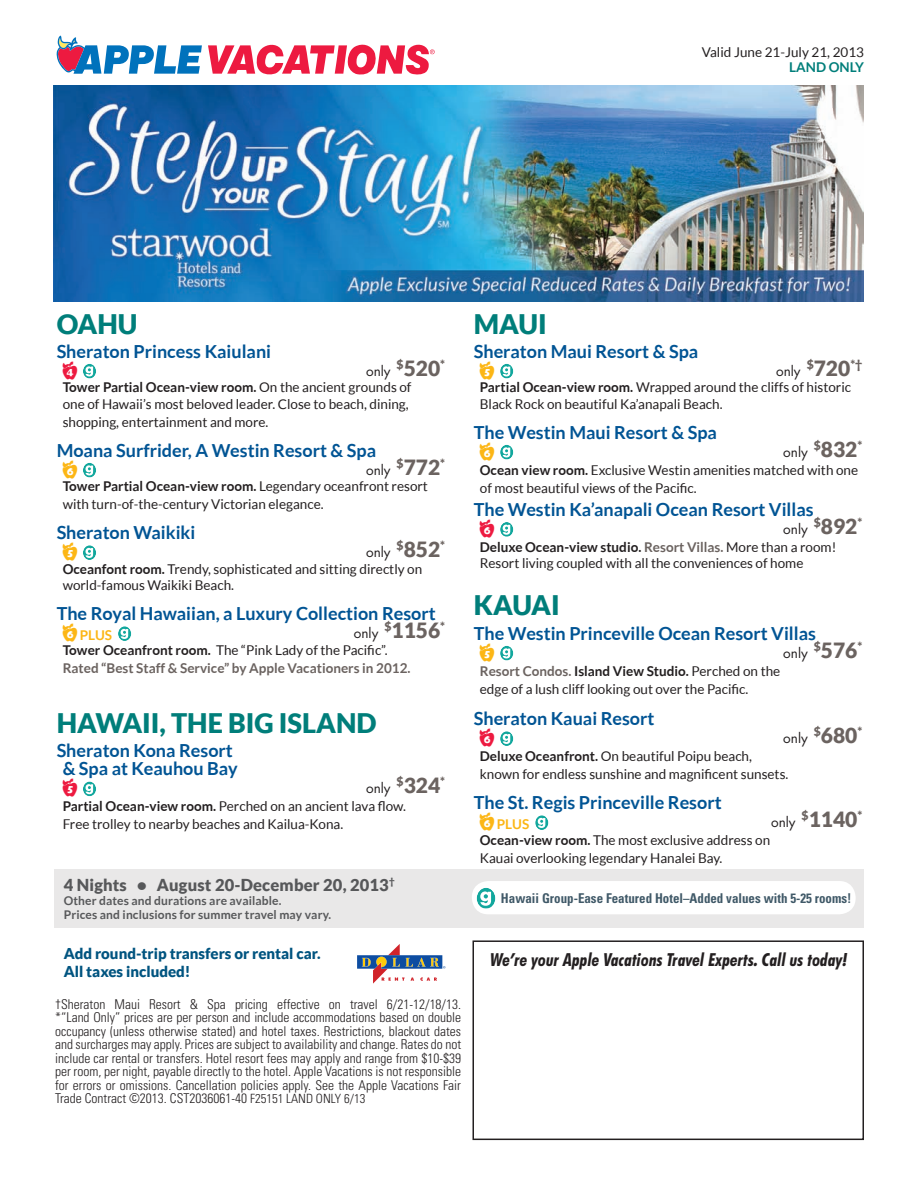
<style>
.page{position:relative;width:918px;height:1188px;background:#fff}
.page>*{position:absolute;margin:0;border:0;box-sizing:border-box;transform-origin:0 0}
.t1{font:900 27px "Lato";color:#007e7a}
.t2{font:900 21px "Lato";color:#6b6360}
.t3{font:700 18px/18px "Lato";color:#015494;text-align:center}
.t4{font:italic 700 condensed 18px "Futura BT";color:#231f20}
.t5{font:18px "Apple Numbers";color:#fcb615}
.t6{font:18px "Apple Numbers";color:#ed1a40}
.t7{font:900 16.5px "Lato";letter-spacing:.01em;color:#57585a}
.t8{font:900 15px/18px "Lato";color:#005480}
.t9{font:13.5px/18px "Lato";color:#231f20}
.t10{font:300 condensed 13.5px/13.5px "Univers";color:#231f20;text-align:justify}
.t11{font:700 13.5px/18px "Lato";color:#6b6360}
.t12{font:700 condensed 13.5px "Univers";color:#405968;scale:.96 1}
.t13{font:13.5px "Futura";color:#231f20}
.t14{font:700 13.5px "Lato";color:#fcb615}
.t15{font:700 13.5px "Lato";color:#007e7a}
.t16{font:900 12.3px "Lato";color:#6b6360}
.t17{font:700 12px/14.4px "Lato";letter-spacing:.01em;color:#57585a}
.s1{font-weight:700}
.s2{font-family:"Apple Numbers";font-weight:400;font-size:18px}
.s3{color:#231f20}
.s4{font-weight:400;color:#231f20}
.s5{font-size:21px}
.s6{font-weight:700;color:#6b6360}
.s7{font-size:12.75px}
</style>
<div class="page">
<div style="left:54px;top:869px;width:810px;height:59px;background:#e9e8e8"></div>
<svg style="left:83px;top:364px;width:13px;height:14px"></svg>
<svg style="left:83px;top:463px;width:13px;height:14px"></svg>
<svg style="left:83px;top:545px;width:13px;height:15px"></svg>
<svg style="left:118px;top:626px;width:13px;height:15px"></svg>
<svg style="left:83px;top:782px;width:13px;height:14px"></svg>
<svg style="left:500px;top:364px;width:13px;height:14px"></svg>
<svg style="left:500px;top:445px;width:13px;height:14px"></svg>
<svg style="left:500px;top:522px;width:13px;height:15px"></svg>
<svg style="left:500px;top:646px;width:13px;height:14px"></svg>
<svg style="left:500px;top:731px;width:13px;height:15px"></svg>
<svg style="left:535px;top:815px;width:13px;height:15px"></svg>
<svg style="left:208px;top:44px;width:227px;height:31px"></svg>
<svg style="left:57px;top:36px;width:145px;height:38px"></svg>
<div style="left:472px;top:940px;width:392px;height:200px;border:2px solid #231f20"></div>
<div style="left:472px;top:881px;width:384px;height:33px;background:#fff;border-radius:16px"></div>
<svg style="left:477px;top:888px;width:18px;height:21px"></svg>
<svg style="left:357px;top:944px;width:89px;height:40px"></svg>
<img style="left:53px;top:85px;width:810px;height:216px">
<p class="t9" style="left:702px;top:43px;width:164px">Valid June 21-July 21, 2013</p>
<p class="t15" style="left:789px;top:59px;width:76px">LAND ONLY</p>
<h1 class="t1" style="left:57px;top:309px;width:82px">OAHU</h1>
<h3 class="t3" style="left:57px;top:342px;width:216px">Sheraton Princess Kaiulani</h3>
<h3 class="t6" style="left:63px;top:361px;width:16px">4</h3>
<p class="t13" style="left:366px;top:362px;width:26px">only</p>
<h2 class="t2" style="left:397px;top:356px;width:50px"><sup>$</sup>520<sup>*</sup></h2>
<p class="t9" style="left:63px;top:379px;width:350px;line-height:16.5px"><span class="s1">Tower Partial Ocean-view room.</span> On the ancient grounds of one of Hawaii’s most beloved leader. Close to beach, dining,</p>
<p class="t9" style="left:63px;top:413px;width:207px">shopping, entertainment and more.</p>
<h3 class="t3" style="left:57px;top:441px;width:321px">Moana Surfrider, A Westin Resort &amp; Spa</h3>
<h3 class="t5" style="left:63px;top:460px;width:16px">6</h3>
<p class="t13" style="left:366px;top:461px;width:26px">only</p>
<h2 class="t2" style="left:397px;top:455px;width:50px"><sup>$</sup>772<sup>*</sup></h2>
<p class="t9" style="left:63px;top:477px;width:367px"><span class="s1">Tower Partial Ocean-view room.</span> Legendary oceanfront resort with turn-of-the-century Victorian elegance.</p>
<h3 class="t3" style="left:57px;top:523px;width:140px">Sheraton Waikiki</h3>
<h3 class="t5" style="left:63px;top:543px;width:16px">5</h3>
<p class="t13" style="left:366px;top:544px;width:26px">only</p>
<h2 class="t2" style="left:397px;top:537px;width:50px"><sup>$</sup>852<sup>*</sup></h2>
<p class="t9" style="left:63px;top:560px;width:361px;line-height:16.5px"><span class="s1">Oceanfont room.</span> Trendy, sophisticated and sitting directly on world-famous Waikiki Beach.</p>
<h3 class="t3" style="left:57px;top:604px;width:381px">The Royal Hawaiian, a Luxury Collection Resort</h3>
<p class="t14" style="left:63px;top:627px;width:51px"><span class="s2">6</span> PLUS</p>
<p class="t13" style="left:354px;top:625px;width:26px">only</p>
<h2 class="t2" style="left:384px;top:618px;width:62px"><sup>$</sup>1156<sup>*</sup></h2>
<p class="t11" style="left:63px;top:641px;width:349px"><span class="s3">Tower Oceanfront room.</span> <span class="s4">The “Pink Lady of the Pacific”.<br></span>Rated “Best Staff &amp; Service” by Apple Vacationers in 2012.</p>
<h1 class="t1" style="left:57px;top:707px;width:321px">HAWAII, THE BIG ISLAND</h1>
<h3 class="t3" style="left:57px;top:742px;width:182px">Sheraton Kona Resort &amp; Spa at Keauhou Bay</h3>
<h3 class="t6" style="left:63px;top:779px;width:16px">5</h3>
<p class="t13" style="left:366px;top:780px;width:26px">only</p>
<h2 class="t2" style="left:397px;top:773px;width:50px"><sup>$</sup>324<sup>*</sup></h2>
<p class="t9" style="left:63px;top:797px;width:345px"><span class="s1">Partial Ocean-view room.</span> Perched on an ancient lava flow.<br>Free trolley to nearby beaches and Kailua-Kona.</p>
<h1 class="t1" style="left:474px;top:309px;width:74px">MAUI</h1>
<h3 class="t3" style="left:474px;top:342px;width:226px">Sheraton Maui Resort &amp; Spa</h3>
<h3 class="t5" style="left:480px;top:361px;width:16px">5</h3>
<p class="t13" style="left:776px;top:362px;width:26px">only</p>
<p class="t16" style="left:807px;top:357px;width:57px">$<span class="s5">720</span>*†</p>
<p class="t9" style="left:480px;top:379px;width:373px;line-height:16.5px"><span class="s1">Partial Ocean-view room.</span> Wrapped around the cliffs of historic<br>Black Rock on beautiful Ka’anapali Beach.</p>
<h3 class="t3" style="left:474px;top:423px;width:245px">The Westin Maui Resort &amp; Spa</h3>
<h3 class="t5" style="left:480px;top:442px;width:16px">6</h3>
<p class="t13" style="left:783px;top:443px;width:26px">only</p>
<h2 class="t2" style="left:814px;top:437px;width:50px"><sup>$</sup>832<sup>*</sup></h2>
<p class="t9" style="left:480px;top:461px;width:380px"><span class="s1">Ocean view room.</span> Exclusive Westin amenities matched with one of most beautiful views of the Pacific.</p>
<h3 class="t3" style="left:474px;top:500px;width:341px">The Westin Ka’anapali Ocean Resort Villas</h3>
<h3 class="t6" style="left:480px;top:520px;width:16px">6</h3>
<p class="t13" style="left:783px;top:520px;width:26px">only</p>
<h2 class="t2" style="left:814px;top:514px;width:50px"><sup>$</sup>892<sup>*</sup></h2>
<p class="t9" style="left:480px;top:539px;width:358px;line-height:16.5px"><span class="s1">Deluxe Ocean-view studio.</span> <span class="s6">Resort Villas.</span> More than a room!<br>Resort living coupled with all the conveniences of home</p>
<h1 class="t1" style="left:474px;top:589px;width:87px">KAUAI</h1>
<h3 class="t3" style="left:474px;top:624px;width:344px">The Westin Princeville Ocean Resort Villas</h3>
<h3 class="t5" style="left:480px;top:643px;width:16px">5</h3>
<p class="t13" style="left:783px;top:644px;width:26px">only</p>
<h2 class="t2" style="left:814px;top:638px;width:50px"><sup>$</sup>576<sup>*</sup></h2>
<p class="t9" style="left:480px;top:662px;width:302px"><span class="s6">Resort Condos.</span> <span class="s1">Island View Studio.</span> Perched on the edge of a lush cliff looking out over the Pacific.</p>
<h3 class="t3" style="left:474px;top:709px;width:182px">Sheraton Kauai Resort</h3>
<h3 class="t6" style="left:480px;top:729px;width:16px">6</h3>
<p class="t13" style="left:783px;top:730px;width:26px">only</p>
<h2 class="t2" style="left:814px;top:723px;width:50px"><sup>$</sup>680<sup>*</sup></h2>
<p class="t9" style="left:480px;top:747px;width:310px"><span class="s1">Deluxe Oceanfront.</span> On beautiful Poipu beach, known for endless sunshine and magnificent sunsets.</p>
<h3 class="t3" style="left:474px;top:793px;width:249px">The St. Regis Princeville Resort</h3>
<p class="t14" style="left:480px;top:816px;width:51px"><span class="s2">6</span> PLUS</p>
<p class="t13" style="left:771px;top:814px;width:26px">only</p>
<h2 class="t2" style="left:802px;top:807px;width:62px"><sup>$</sup>1140<sup>*</sup></h2>
<p class="t9" style="left:480px;top:831px;width:292px"><span class="s1">Ocean-view room.</span> The most exclusive address on<br>Kauai overlooking legendary Hanalei Bay.</p>
<p class="t7" style="left:64px;top:875px;width:332px">4 Nights • August 20-December 20, 2013<sup>†</sup></p>
<p class="t17" style="left:64px;top:893px;width:269px">Other dates and durations are available.<br>Prices and inclusions for summer travel may vary.</p>
<p class="t12" style="left:501px;top:890px;width:367px">Hawaii Group-Ease Featured Hotel–Added values with 5-25 rooms!</p>
<p class="t8" style="left:64px;top:944px;width:258px">Add round-trip transfers or rental car.<br>All taxes included!</p>
<h3 class="t4" style="left:490px;top:948px;width:359px">We’re your Apple Vacations Travel Experts. Call us today!</h3>
<p class="t10" style="left:55px;top:997px;width:407px">†Sheraton Maui Resort &amp; Spa pricing effective on travel 6/21-12/18/13. *“Land Only” prices are per person and include accommodations based on double occupancy (unless otherwise stated) and hotel taxes. Restrictions, blackout dates and surcharges may apply. Prices are subject to availability and change. Rates do not include car rental or transfers. Hotel resort fees may apply and range from $10-$39 per room, per night, payable directly to the hotel. Apple Vacations is not responsible for errors or omissions. Cancellation policies apply. See the Apple Vacations Fair Trade Contract ©2013. CST2036061-40 <span class="s7">F25151 LAND ONLY 6/13</span></p>
</div>
